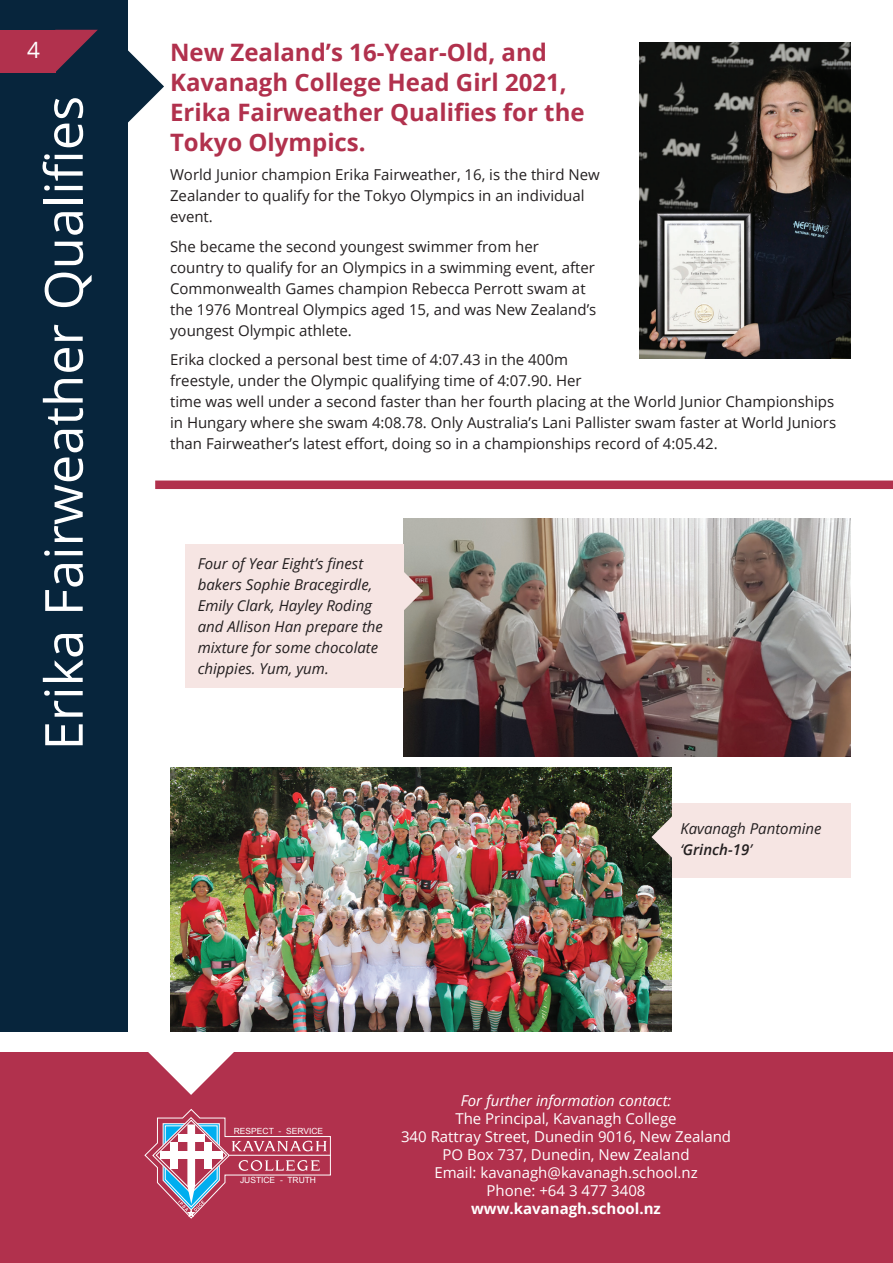
<style>
.page{position:relative;width:893px;height:1263px;background:#fff}
.page>*{position:absolute;margin:0;border:0;box-sizing:border-box;transform-origin:0 0}
.t1{font:52.5px "Open Sans";color:#fff}
.t2{font:700 24px/30px "Open Sans";color:#b1314d}
.t3{font:22.5px "Open Sans";color:#fff}
.t4{font:15px/21px "Open Sans";color:#231f20}
.t5{font:italic 15px/21px "Open Sans";color:#231f20}
.t6{font:15px/18px "Open Sans";color:#fff;text-align:center}
.t7{font:italic 15px "Open Sans";color:#fff}
.t8{font:700 15px "Open Sans";color:#fff}
.t9{font:8.4px "Arial";color:#fff}
.s1{font-weight:600}
</style>
<div class="page">
<div style="left:0;top:1052px;width:893px;height:211px;background:#b1314d"></div>
<svg style="left:144px;top:1109px;width:187px;height:110px"></svg>
<div style="left:0;top:0;width:128px;height:1031px;background:#07253c"></div>
<svg style="left:128px;top:50px;width:36px;height:73px"></svg>
<svg style="left:148px;top:1052px;width:86px;height:43px"></svg>
<svg style="left:55px;top:30px;width:43px;height:42px"></svg>
<div style="left:0;top:30px;width:55px;height:42px;background:#b1314d"></div>
<img style="left:640px;top:43px;width:210px;height:315px">
<img style="left:170px;top:767px;width:502px;height:264px">
<div style="left:672px;top:804px;width:178px;height:74px;background:#f6e5e3"></div>
<svg style="left:651px;top:816px;width:21px;height:42px"></svg>
<div style="left:155px;top:480px;width:738px;height:9px;background:#b1314d"></div>
<img style="left:404px;top:519px;width:446px;height:238px">
<div style="left:185px;top:544px;width:219px;height:144px;background:#f6e5e3"></div>
<svg style="left:404px;top:570px;width:19px;height:42px"></svg>
<h3 class="t3" style="left:27px;top:35px;width:14px">4</h3>
<h2 class="t2" style="left:170px;top:37px;width:416px">New Zealand’s 16-Year-Old, and<br>Kavanagh College Head Girl 2021,<br>Erika Fairweather Qualifies for the<br>Tokyo Olympics.</h2>
<p class="t4" style="left:170px;top:164px;width:431px">World Junior champion Erika Fairweather, 16, is the third New<br>Zealander to qualify for the Tokyo Olympics in an individual event.</p>
<p class="t4" style="left:170px;top:236px;width:428px">She became the second youngest swimmer from her<br>country to qualify for an Olympics in a swimming event, after Commonwealth Games champion Rebecca Perrott swam at the 1976 Montreal Olympics aged 15, and was New Zealand’s youngest Olympic athlete.</p>
<p class="t4" style="left:170px;top:349px;width:668px">Erika clocked a personal best time of 4:07.43 in the 400m<br>freestyle, under the Olympic qualifying time of 4:07.90. Her<br>time was well under a second faster than her fourth placing at the World Junior Championships in Hungary where she swam 4:08.78. Only Australia’s Lani Pallister swam faster at World Juniors than Fairweather’s latest effort, doing so in a championships record of 4:05.42.</p>
<h1 class="t1" style="left:28px;top:750px;width:656px;rotate:-90deg">Erika Fairweather Qualifies</h1>
<p class="t5" style="left:198px;top:553px;width:187px">Four of Year Eight’s finest bakers Sophie Bracegirdle,<br>Emily Clark, Hayley Roding and Allison Han prepare the mixture for some chocolate chippies. Yum, yum.</p>
<p class="t5" style="left:680px;top:818px;width:143px">Kavanagh Pantomine ‘<span class="s1">Grinch-19</span>’</p>
<p class="t9" style="left:234px;top:1125px;width:91px">RESPECT - SERVICE</p>
<p class="t9" style="left:240px;top:1174px;width:78px">JUSTICE - TRUTH</p>
<p class="t7" style="left:461px;top:1091px;width:212px">For further information contact:</p>
<p class="t6" style="left:401px;top:1109px;width:332px">The Principal, Kavanagh College<br>340 Rattray Street, Dunedin 9016, New Zealand PO Box 737, Dunedin, New Zealand<br>Email: kavanagh@kavanagh.school.nz<br>Phone: +64 3 477 3408</p>
<p class="t8" style="left:471px;top:1198px;width:191px">www.kavanagh.school.nz</p>
</div>
